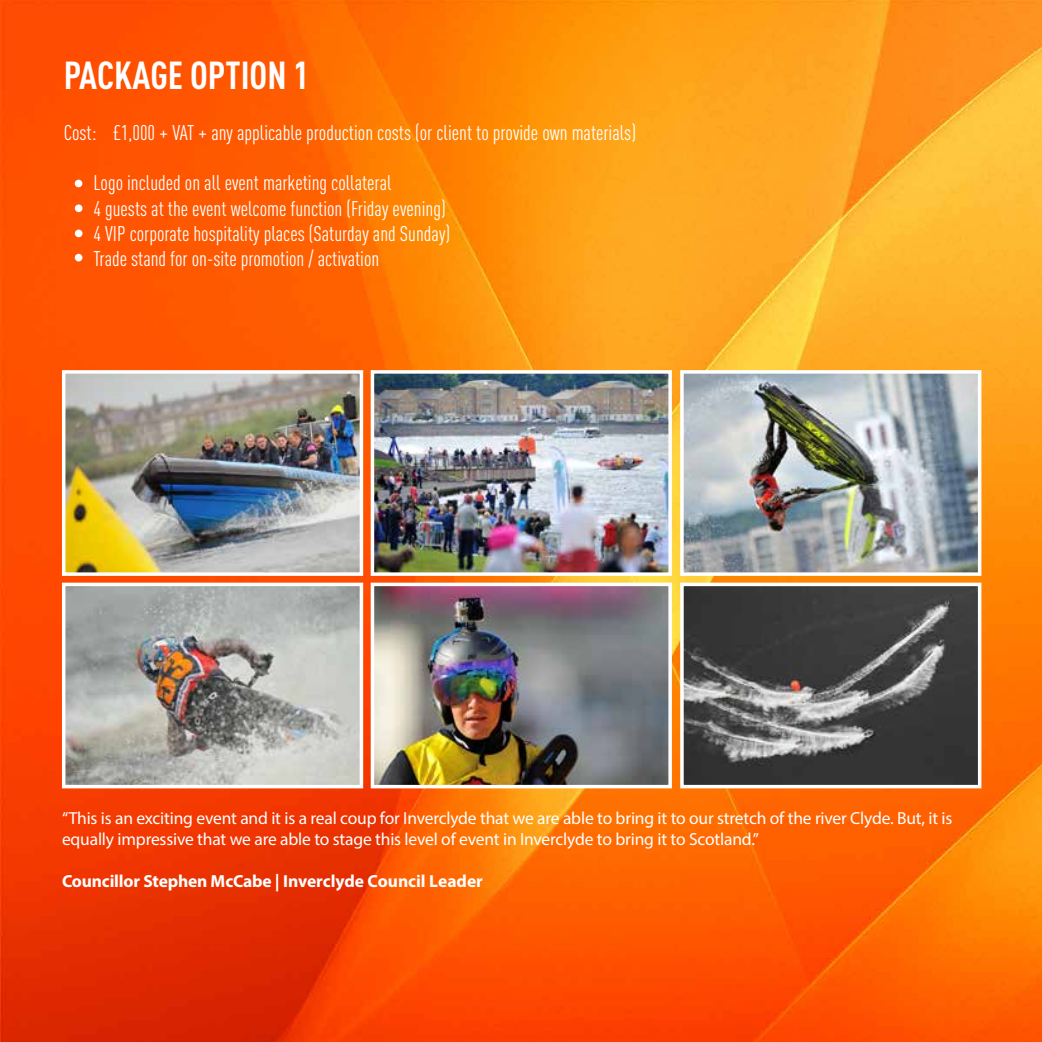
<style>
.page{position:relative;width:1042px;height:1042px;background:#fff}
.page>*{position:absolute;margin:0;border:0;box-sizing:border-box;transform-origin:0 0}
.t1{font:700 38.5px "DIN Cond";color:#fff}
.t2{font:21px/25.2px "DIN Cond";color:#fff}
.t3{font:17.5px/21px "Myriad Pro";letter-spacing:-.01em;color:#fff}
.t4{font:700 17.5px "Myriad Pro";letter-spacing:-.01em;color:#fff}
</style>
<div class="page">
<img style="left:1px;top:0;width:1041px;height:1041px">
<img style="left:67px;top:375px;width:291px;height:196px">
<div style="left:62px;top:370px;width:301px;height:206px;border:4px solid #fff"></div>
<img style="left:376px;top:375px;width:291px;height:196px">
<div style="left:371px;top:370px;width:301px;height:206px;border:4px solid #fff"></div>
<img style="left:685px;top:375px;width:291px;height:196px">
<div style="left:680px;top:370px;width:301px;height:206px;border:4px solid #fff"></div>
<div style="left:75px;top:180px;width:7px;height:7px;background:#fff;border-radius:50%"></div>
<div style="left:75px;top:204px;width:7px;height:8px;background:#fff;border-radius:50%"></div>
<div style="left:75px;top:230px;width:7px;height:7px;background:#fff;border-radius:50%"></div>
<div style="left:75px;top:254px;width:7px;height:7px;background:#fff;border-radius:50%"></div>
<img style="left:67px;top:588px;width:291px;height:195px">
<div style="left:62px;top:583px;width:301px;height:205px;border:4px solid #fff"></div>
<img style="left:376px;top:588px;width:291px;height:195px">
<div style="left:371px;top:583px;width:301px;height:205px;border:4px solid #fff"></div>
<img style="left:685px;top:588px;width:291px;height:195px">
<div style="left:680px;top:583px;width:301px;height:205px;border:4px solid #fff"></div>
<h1 class="t1" style="left:64px;top:52px;width:247px">PACKAGE OPTION 1</h1>
<p class="t2" style="left:64px;top:120px;width:574px">Cost: £1,000 + VAT + any applicable production costs (or client to provide own materials)</p>
<p class="t2" style="left:93px;top:170px;width:358px">Logo included on all event marketing collateral<br>4 guests at the event welcome function (Friday evening)<br>4 VIP corporate hospitality places (Saturday and Sunday)<br>Trade stand for on-site promotion / activation</p>
<p class="t3" style="left:62px;top:808px;width:892px">“This is an exciting event and it is a real coup for Inverclyde that we are able to bring it to our stretch of the river Clyde. But, it is equally impressive that we are able to stage this level of event in Inverclyde to bring it to Scotland.”</p>
<p class="t4" style="left:62px;top:870px;width:422px">Councillor Stephen McCabe | Inverclyde Council Leader</p>
</div>
